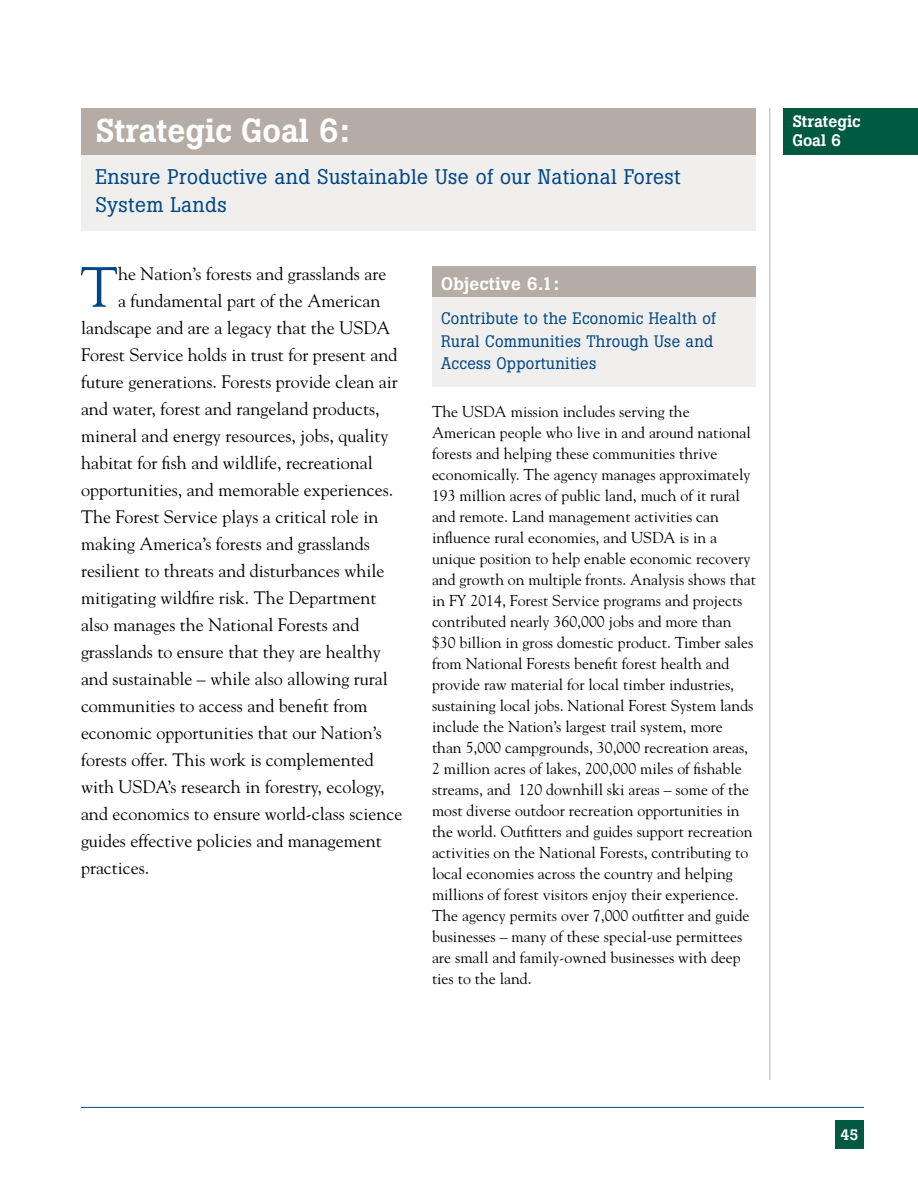
<style>
.page{position:relative;width:918px;height:1188px;background:#fff}
.page>*{position:absolute;margin:0;border:0;box-sizing:border-box;transform-origin:0 0}
.t1{font:56.4px "Goudy";color:#004785}
.t2{font:500 33px "Boton";color:#fff}
.t3{font:21px/28.5px "Boton";letter-spacing:.02em;color:#004785}
.t4{font:18px "Goudy";color:#000}
.t5{font:500 18px "Boton";letter-spacing:.02em;color:#fff}
.t6{font:16.5px/22.5px "Boton";letter-spacing:.02em;color:#004785}
.t7{font:500 16.5px/19.5px "Boton";color:#fff}
.t8{font:15.75px/21px "Goudy";color:#000}
.t9{font:500 15px "Boton";color:#fff}
</style>
<div class="page">
<div style="left:835px;top:1120px;width:29px;height:29px;background:#005941"></div>
<hr style="left:770px;top:108px;width:1px;height:972px;background:#b5ada5">
<hr style="left:81px;top:1107px;width:783px;height:1px;background:#004785">
<div style="left:81px;top:151px;width:675px;height:79px;background:#f0efed"></div>
<div style="left:81px;top:108px;width:675px;height:46px;background:#b5ada5"></div>
<div style="left:783px;top:108px;width:135px;height:46px;background:#005941"></div>
<div style="left:432px;top:266px;width:324px;height:35px;background:#b5ada5"></div>
<div style="left:432px;top:298px;width:324px;height:89px;background:#f0efed"></div>
<h1 class="t2" style="left:95px;top:111px;width:256px">Strategic Goal 6:</h1>
<p class="t7" style="left:792px;top:112px;width:70px">Strategic<br>Goal 6</p>
<h1 class="t3" style="left:95px;top:162px;width:587px">Ensure Productive and Sustainable Use of our National Forest<br>System Lands</h1>
<p class="t1" style="left:80px;top:252px;width:39px">T</p>
<p class="t4" style="left:118px;top:262px;width:270px">he Nation’s forests and grasslands are</p>
<p class="t4" style="left:118px;top:289px;width:264px">a fundamental part of the American</p>
<p class="t4" style="left:81px;top:316px;width:311px">landscape and are a legacy that the USDA</p>
<p class="t4" style="left:81px;top:343px;width:318px">Forest Service holds in trust for present and</p>
<p class="t4" style="left:81px;top:370px;width:318px">future generations. Forests provide clean air</p>
<p class="t4" style="left:81px;top:397px;width:300px">and water, forest and rangeland products,</p>
<p class="t4" style="left:81px;top:424px;width:309px">mineral and energy resources, jobs, quality</p>
<p class="t4" style="left:81px;top:451px;width:293px">habitat for fsh and wildlife, recreational</p>
<p class="t4" style="left:81px;top:478px;width:314px">opportunities, and memorable experiences.</p>
<p class="t4" style="left:81px;top:505px;width:299px">The Forest Service plays a critical role in</p>
<p class="t4" style="left:81px;top:532px;width:290px">making America’s forests and grasslands</p>
<p class="t4" style="left:81px;top:559px;width:305px">resilient to threats and disturbances while</p>
<p class="t4" style="left:81px;top:586px;width:297px">mitigating wildfre risk. The Department</p>
<p class="t4" style="left:81px;top:613px;width:280px">also manages the National Forests and</p>
<p class="t4" style="left:81px;top:640px;width:301px">grasslands to ensure that they are healthy</p>
<p class="t4" style="left:81px;top:667px;width:308px">and sustainable – while also allowing rural</p>
<p class="t4" style="left:81px;top:694px;width:288px">communities to access and beneft from</p>
<p class="t4" style="left:81px;top:721px;width:302px">economic opportunities that our Nation’s</p>
<p class="t4" style="left:81px;top:748px;width:294px">forests offer. This work is complemented</p>
<p class="t4" style="left:81px;top:775px;width:305px">with USDA’s research in forestry, ecology,</p>
<p class="t4" style="left:81px;top:802px;width:323px">and economics to ensure world-class science</p>
<p class="t4" style="left:81px;top:829px;width:302px">guides effective policies and management</p>
<p class="t4" style="left:81px;top:856px;width:70px">practices.</p>
<h2 class="t5" style="left:441px;top:273px;width:120px">Objective 6.1:</h2>
<h2 class="t6" style="left:441px;top:307px;width:277px">Contribute to the Economic Health of<br>Rural Communities Through Use and<br>Access Opportunities</h2>
<p class="t8" style="left:432px;top:401px;width:326px">The USDA mission includes serving the American people who live in and around national forests and helping these communities thrive economically. The agency manages approximately 193 million acres of public land, much of it rural and remote. Land management activities can infuence rural economies, and USDA is in a unique position to help enable economic recovery and growth on multiple fronts. Analysis shows that in FY 2014, Forest Service programs and projects contributed nearly 360,000 jobs and more than $30 billion in gross domestic product. Timber sales from National Forests beneft forest health and provide raw material for local timber industries, sustaining local jobs. National Forest System lands include the Nation’s largest trail system, more than 5,000 campgrounds, 30,000 recreation areas, 2 million acres of lakes, 200,000 miles of fshable streams, and 120 downhill ski areas – some of the most diverse outdoor recreation opportunities in the world. Outftters and guides support recreation activities on the National Forests, contributing to local economies across the country and helping millions of forest visitors enjoy their experience.<br>The agency permits over 7,000 outftter and guide businesses – many of these special-use permittees are small and family-owned businesses with deep ties to the land.</p>
<p class="t9" style="left:840px;top:1126px;width:20px">45</p>
</div>
